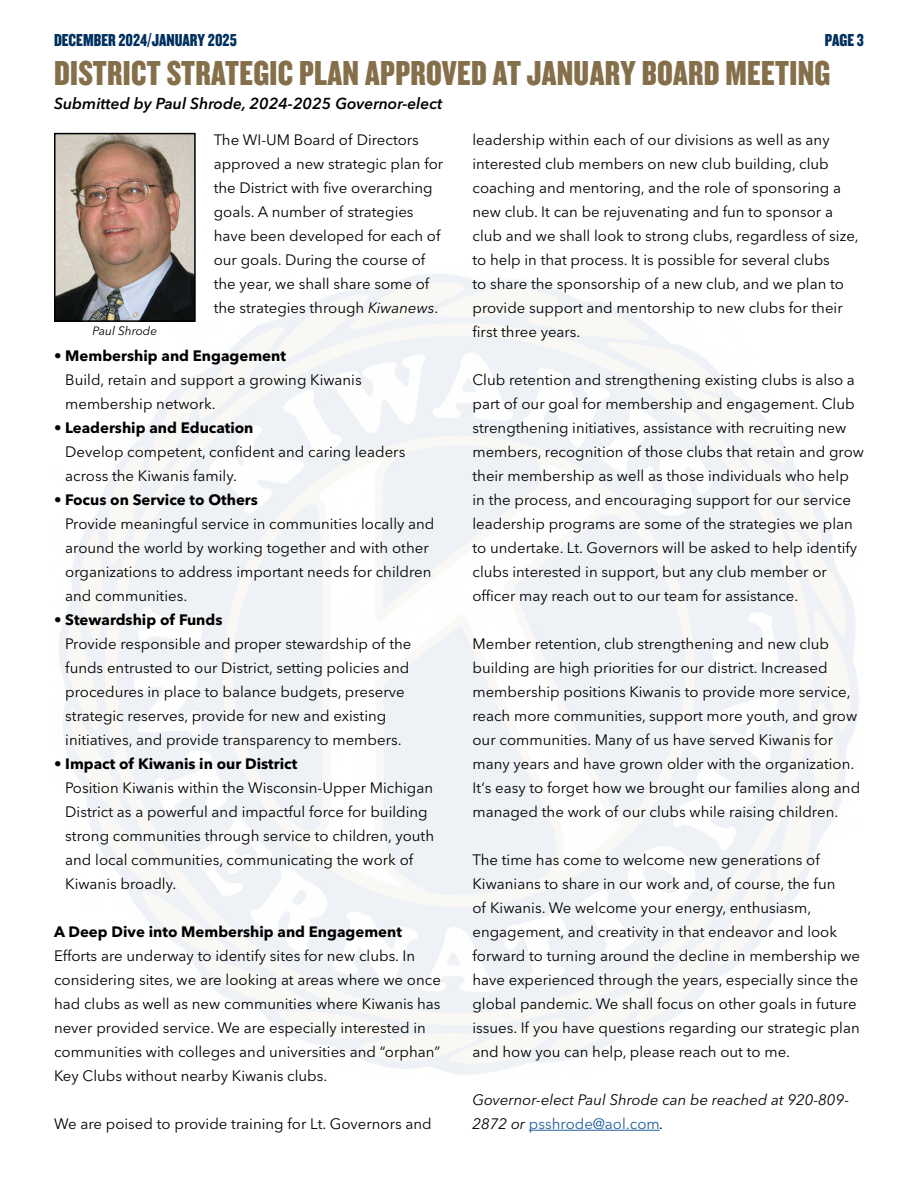
<style>
.page{position:relative;width:918px;height:1188px;background:#fff}
.page>*{position:absolute;margin:0;border:0;box-sizing:border-box;transform-origin:0 0}
.t1{font:36px "Knockout HTF69 Full Liteweight";letter-spacing:.01em;color:#856f4a}
.t2{font:18px "Knockout HTF69 Full Liteweight";color:#00305e}
.t3{font:italic 600 15.75px "Avenir Next LT Pro";color:#000}
.t4{font:15px/24px "Avenir Next LT Pro";color:#000}
.t5{font:700 15px "Avenir Next LT Pro";color:#000}
.t6{font:italic 15px/24px "Avenir Next LT Pro";color:#000}
.t7{font:italic 12px "Avenir Next LT Pro";color:#000}
.s1{font-style:italic}
.s2{font-weight:700}
.s3{font-style:normal;color:#215e9e}
</style>
<div class="page">
<hr style="left:529px;top:1130px;width:131px;height:1px;background:#215e9e">
<img style="left:57px;top:136px;width:136px;height:183px">
<div style="left:54px;top:133px;width:142px;height:189px;border:2px solid #000"></div>
<p class="t2" style="left:54px;top:30px;width:184px">DECEMBER 2024/JANUARY 2025</p>
<p class="t2" style="left:825px;top:30px;width:41px">PAGE 3</p>
<h1 class="t1" style="left:54px;top:54px;width:778px">DISTRICT STRATEGIC PLAN APPROVED AT JANUARY BOARD MEETING</h1>
<p class="t3" style="left:54px;top:94px;width:390px">Submitted by Paul Shrode, 2024-2025 Governor-elect</p>
<p class="t4" style="left:214px;top:127px;width:231px">The WI-UM Board of Directors approved a new strategic plan for the District with five overarching goals. A number of strategies have been developed for each of our goals. During the course of the year, we shall share some of the strategies through <span class="s1">Kiwanews</span>.</p>
<p class="t5" style="left:54px;top:346px;width:234px">• Membership and Engagement</p>
<p class="t4" style="left:65px;top:367px;width:298px">Build, retain and support a growing Kiwanis membership network.</p>
<p class="t5" style="left:54px;top:418px;width:201px">• Leadership and Education</p>
<p class="t4" style="left:65px;top:439px;width:342px">Develop competent, confident and caring leaders across the Kiwanis family.</p>
<p class="t4" style="left:65px;top:487px;width:371px;text-indent:-11px">• <span class="s2">Focus on Service to Others<br></span>Provide meaningful service in communities locally and around the world by working together and with other organizations to address important needs for children and communities.</p>
<p class="t4" style="left:65px;top:607px;width:348px;text-indent:-11px">• <span class="s2">Stewardship of Funds<br></span>Provide responsible and proper stewardship of the funds entrusted to our District, setting policies and procedures in place to balance budgets, preserve strategic reserves, provide for new and existing initiatives, and provide transparency to members.</p>
<p class="t4" style="left:65px;top:751px;width:370px;text-indent:-11px">• <span class="s2">Impact of Kiwanis in our District<br></span>Position Kiwanis within the Wisconsin-Upper Michigan District as a powerful and impactful force for building strong communities through service to children, youth and local communities, communicating the work of Kiwanis broadly.</p>
<p class="t5" style="left:54px;top:922px;width:349px">A Deep Dive into Membership and Engagement</p>
<p class="t4" style="left:54px;top:943px;width:388px">Efforts are underway to identify sites for new clubs. In considering sites, we are looking at areas where we once had clubs as well as new communities where Kiwanis has never provided service. We are especially interested in communities with colleges and universities and “orphan” Key Clubs without nearby Kiwanis clubs.</p>
<p class="t4" style="left:54px;top:1111px;width:379px">We are poised to provide training for Lt. Governors and</p>
<p class="t4" style="left:472px;top:127px;width:388px">leadership within each of our divisions as well as any interested club members on new club building, club coaching and mentoring, and the role of sponsoring a new club. It can be rejuvenating and fun to sponsor a club and we shall look to strong clubs, regardless of size, to help in that process. It is possible for several clubs<br>to share the sponsorship of a new club, and we plan to provide support and mentorship to new clubs for their first three years.</p>
<p class="t4" style="left:472px;top:367px;width:393px">Club retention and strengthening existing clubs is also a part of our goal for membership and engagement. Club strengthening initiatives, assistance with recruiting new members, recognition of those clubs that retain and grow their membership as well as those individuals who help in the process, and encouraging support for our service leadership programs are some of the strategies we plan to undertake. Lt. Governors will be asked to help identify clubs interested in support, but any club member or officer may reach out to our team for assistance.</p>
<p class="t4" style="left:472px;top:631px;width:389px">Member retention, club strengthening and new club building are high priorities for our district. Increased membership positions Kiwanis to provide more service, reach more communities, support more youth, and grow our communities. Many of us have served Kiwanis for many years and have grown older with the organization.<br>It‘s easy to forget how we brought our families along and managed the work of our clubs while raising children.</p>
<p class="t4" style="left:472px;top:847px;width:389px">The time has come to welcome new generations of Kiwanians to share in our work and, of course, the fun<br>of Kiwanis. We welcome your energy, enthusiasm, engagement, and creativity in that endeavor and look forward to turning around the decline in membership we have experienced through the years, especially since the global pandemic. We shall focus on other goals in future issues. If you have questions regarding our strategic plan and how you can help, please reach out to me.</p>
<p class="t6" style="left:472px;top:1087px;width:378px">Governor-elect Paul Shrode can be reached at 920-809-<br>2872 or <span class="s3">psshrode@aol.com</span>.</p>
<p class="t7" style="left:92px;top:323px;width:66px">Paul Shrode</p>
</div>
